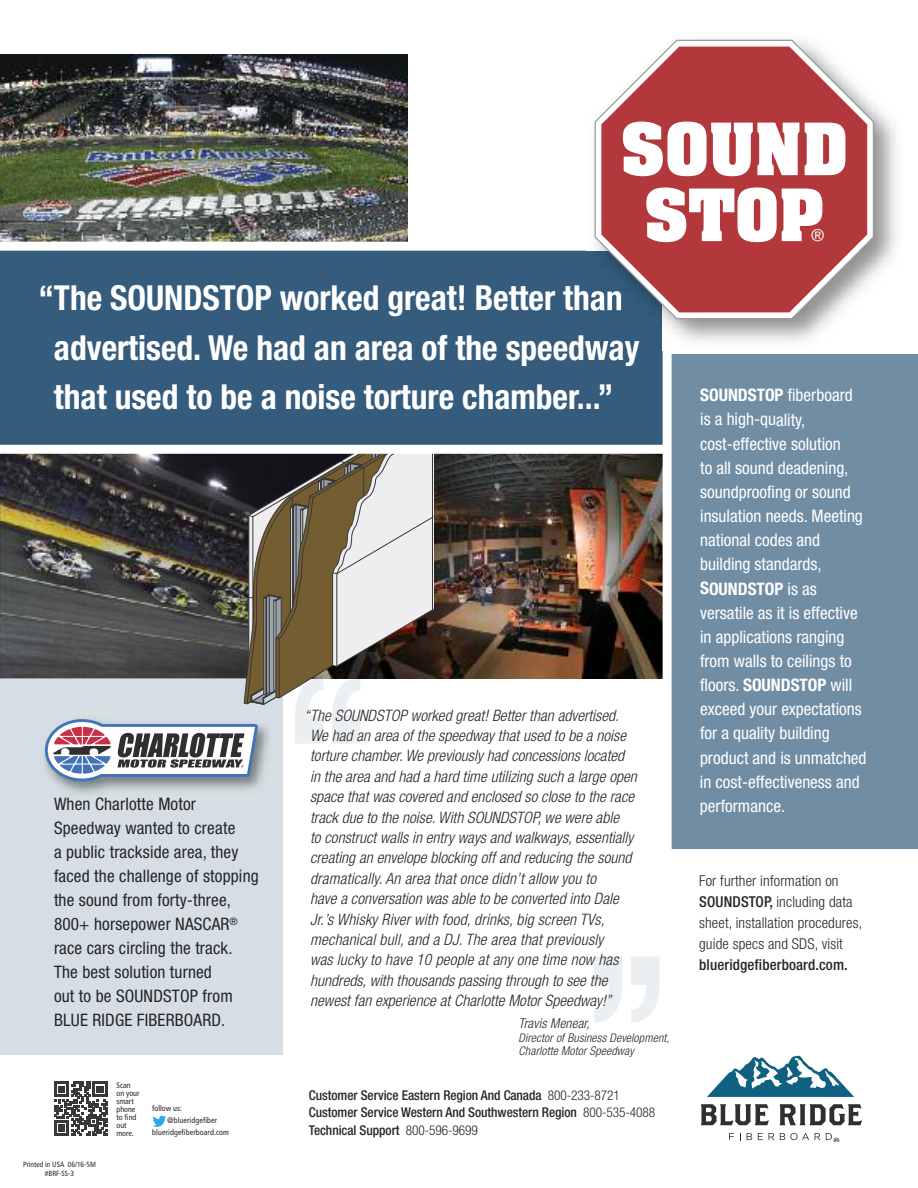
<style>
.page{position:relative;width:918px;height:1188px;background:#fff}
.page>*{position:absolute;margin:0;border:0;box-sizing:border-box;transform-origin:0 0}
.t1{font:700 61.35px/65.8px "Aachen";color:#fff;text-align:center}
.t2{font:700 condensed 34.5px/49.5px "Helvetica Neue";color:#fff;text-align:center}
.t3{font:condensed 17.25px/24.2px "Helvetica Neue";color:#fff}
.t4{font:condensed 17.25px/24px "Helvetica Neue";letter-spacing:.01em;color:#272627}
.t5{font:16.5px "Helvetica Neue";color:#fff}
.t6{font:italic 300 condensed 15.75px/20.4px "Helvetica Neue";letter-spacing:.005em;color:#272627}
.t7{font:300 condensed 15px/21px "Helvetica Neue";letter-spacing:.01em;color:#272627}
.t8{font:500 condensed 15px "Helvetica Neue";letter-spacing:.01em;color:#272627}
.t9{font:500 condensed 13.5px/17.4px "Helvetica Neue";letter-spacing:-.005em;color:#272627}
.t10{font:italic 300 condensed 13.5px "Helvetica Neue";letter-spacing:.015em;color:#272627}
.t11{font:italic 300 condensed 12px/13.5px "Helvetica Neue";letter-spacing:.015em;color:#272627}
.t12{font:condensed 8.1px/7.9px "Frutiger";letter-spacing:.01em;color:#272627}
.t13{font:condensed 7.5px/9px "Frutiger";color:#272627;text-align:center}
.s1{font-weight:700}
.s2{font-weight:500}
.s3{font-weight:300}
</style>
<div class="page">
<div style="left:0;top:671px;width:283px;height:384px;background:#d6dee5"></div>
<div style="left:0;top:247px;width:667px;height:202px;background:#355c7d"></div>
<img style="left:0;top:54px;width:408px;height:188px">
<svg style="left:54px;top:1082px;width:54px;height:54px"></svg>
<svg style="left:153px;top:1116px;width:13px;height:11px"></svg>
<svg style="left:701px;top:1104px;width:68px;height:21px"></svg>
<svg style="left:780px;top:1104px;width:82px;height:21px"></svg>
<svg style="left:729px;top:1133px;width:5px;height:7px"></svg>
<svg style="left:747px;top:1133px;width:5px;height:7px"></svg>
<svg style="left:758px;top:1133px;width:5px;height:7px"></svg>
<svg style="left:769px;top:1133px;width:5px;height:7px"></svg>
<svg style="left:780px;top:1133px;width:29px;height:7px"></svg>
<svg style="left:815px;top:1133px;width:5px;height:7px"></svg>
<svg style="left:707px;top:1056px;width:147px;height:41px"></svg>
<svg style="left:826px;top:1133px;width:13px;height:9px"></svg>
<div style="left:666px;top:354px;width:252px;height:495px;background:#718da4"></div>
<img style="left:433px;top:454px;width:230px;height:224px">
<img style="left:0;top:454px;width:45px;height:224px">
<svg style="left:45px;top:454px;width:388px;height:327px"></svg>
<hr style="left:433px;top:451px;width:1px;height:159px;background:#393838">
<div style="left:663px;top:221px;width:9px;height:819px;background:#fff"></div>
<div style="left:0;top:445px;width:664px;height:9px;background:#fff"></div>
<div style="left:0;top:242px;width:680px;height:9px;background:#fff"></div>
<svg style="left:631px;top:956px;width:28px;height:67px"></svg>
<svg style="left:594px;top:956px;width:28px;height:67px"></svg>
<img style="left:586px;top:291px;width:86px;height:60px">
<svg style="left:595px;top:40px;width:279px;height:279px"></svg>
<svg style="left:601px;top:47px;width:266px;height:265px;background:#b55156"></svg>
<h1 class="t1" style="left:621px;top:121px;width:228px">SOUND<br>STOP</h1>
<p class="t5" style="left:811px;top:229px;width:15px">®</p>
<h2 class="t2" style="left:39px;top:276px;width:602px">“The SOUNDSTOP worked great! Better than advertised. We had an area of the speedway that used to be a noise torture chamber...”</h2>
<p class="t3" style="left:700px;top:385px;width:168px"><span class="s1">SOUNDSTOP</span> fiberboard is a high-quality, cost-effective solution<br>to all sound deadening, soundproofing or sound insulation needs. Meeting national codes and building standards,<br><span class="s1">SOUNDSTOP</span> is as versatile as it is effective in applications ranging from walls to ceilings to floors. <span class="s1">SOUNDSTOP</span> will exceed your expectations for a quality building product and is unmatched in cost-effectiveness and</p>
<p class="t6" style="left:310px;top:706px;width:328px;text-indent:-6px">“The SOUNDSTOP worked great! Better than advertised.<br>We had an area of the speedway that used to be a noise torture chamber. We previously had concessions located in the area and had a hard time utilizing such a large open space that was covered and enclosed so close to the race track due to the noise. With SOUNDSTOP, we were able<br>to construct walls in entry ways and walkways, essentially creating an envelope blocking off and reducing the sound dramatically. An area that once didn’t allow you to<br>have a conversation was able to be converted into Dale Jr.’s Whisky River with food, drinks, big screen TVs, mechanical bull, and a DJ. The area that previously<br>was lucky to have 10 people at any one time now has hundreds, with thousands passing through to see the newest fan experience at Charlotte Motor Speedway!”</p>
<p class="t4" style="left:54px;top:793px;width:144px">When Charlotte Motor</p>
<p class="t3" style="left:700px;top:795px;width:87px">performance.</p>
<p class="t4" style="left:54px;top:817px;width:206px">Speedway wanted to create<br>a public trackside area, they faced the challenge of stopping the sound from forty-three,<br>800+ horsepower NASCAR<sup>® </sup>race cars circling the track.<br>The best solution turned<br>out to be SOUNDSTOP from<br>BLUE RIDGE FIBERBOARD.</p>
<p class="t7" style="left:699px;top:871px;width:165px">For further information on<br><span class="s2">SOUNDSTOP,</span> including data sheet, installation procedures, guide specs and SDS, visit</p>
<p class="t8" style="left:699px;top:959px;width:150px">blueridgefiberboard.com.</p>
<p class="t10" style="left:519px;top:1019px;width:73px">Travis Menear,</p>
<p class="t11" style="left:519px;top:1032px;width:152px">Director of Business Development,<br>Charlotte Motor Speedway</p>
<p class="t13" style="left:23px;top:1161px;width:74px">Printed in USA 06/16-5M #BRF-SS-3</p>
<p class="t12" style="left:116px;top:1082px;width:25px">Scan on your smart phone to find out more.</p>
<p class="t12" style="left:152px;top:1105px;width:31px">follow us:</p>
<p class="t12" style="left:167px;top:1117px;width:52px">@blueridgefiber</p>
<p class="t12" style="left:152px;top:1129px;width:78px">blueridgefiberboard.com</p>
<p class="t9" style="left:309px;top:1087px;width:348px">Customer Service Eastern Region And Canada <span class="s3">800-233-8721<br></span>Customer Service Western And Southwestern Region <span class="s3">800-535-4088<br></span>Technical Support <span class="s3">800-596-9699</span></p>
</div>
